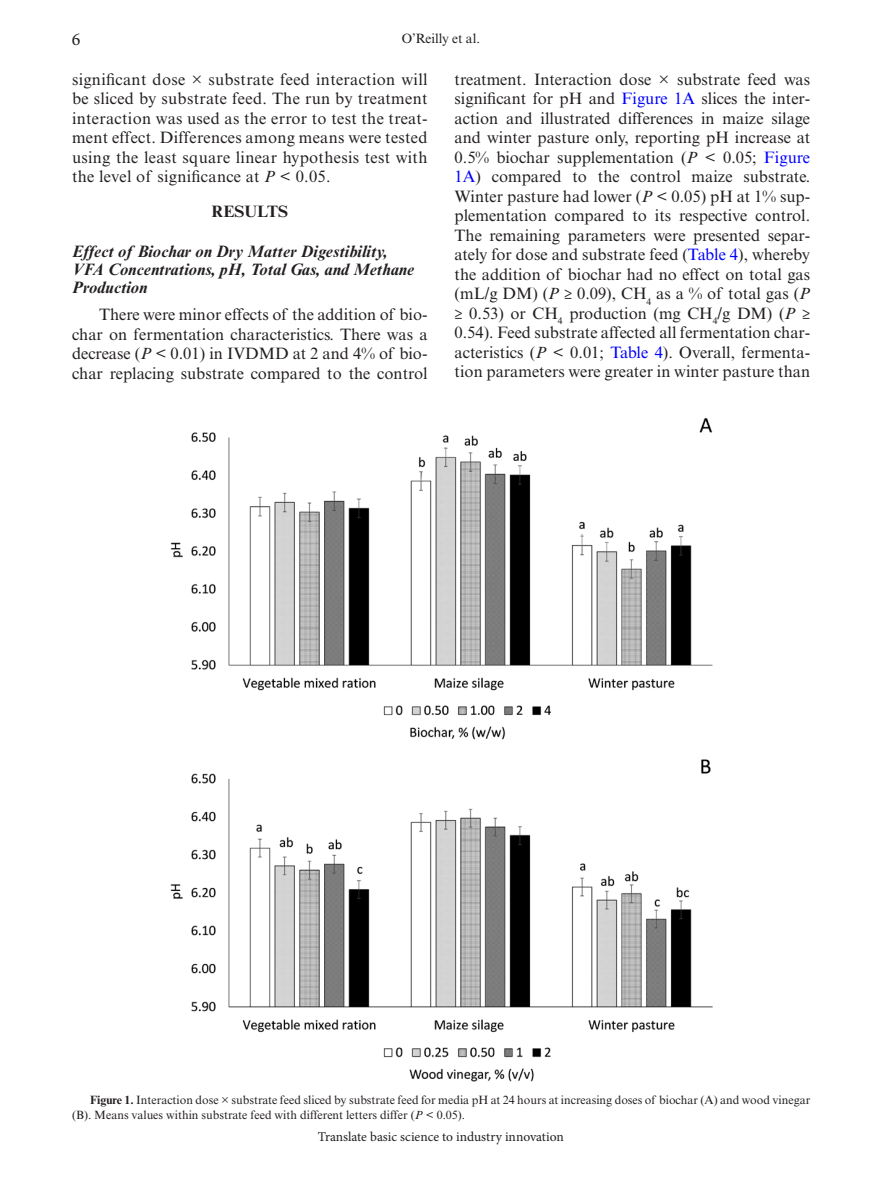
<style>
.page{position:relative;width:891px;height:1188px;background:#fff}
.page>*{position:absolute;margin:0;border:0;box-sizing:border-box;transform-origin:0 0}
.t1{font:18px "Minion Pro";color:#231f20}
.t2{font:16.5px/19.5px "Times New Roman MT Std";color:#231f20;text-align:justify}
.t3{font:italic 700 16.5px/18px "Times New Roman MT Std";color:#231f20}
.t4{font:700 16.5px "Times New Roman MT Std";color:#231f20}
.t5{font:13.5px "Minion Pro";color:#231f20}
.t6{font:13.5px "Times New Roman MT Std";color:#231f20}
.t7{font:12px/15px "Times New Roman MT Std";color:#231f20}
.s1{font-style:italic}
.s2{color:#00f}
.s3{font-weight:700}
</style>
<div class="page">
<img style="left:170px;top:418px;width:542px;height:663px">
<p class="t1" style="left:72px;top:27px;width:10px">6</p>
<p class="t6" style="left:402px;top:30px;width:80px">O’Reilly et al.</p>
<p class="t2" style="left:72px;top:69px;width:357px">significant dose × substrate feed interaction will be sliced by substrate feed. The run by treatment interaction was used as the error to test the treat&shy;ment effect. Differences among means were tested using the least square linear hypothesis test with the level of significance at <span class="s1">P</span> &lt; 0.05.</p>
<p class="t4" style="left:212px;top:201px;width:78px">RESULTS</p>
<p class="t3" style="left:72px;top:242px;width:344px">Effect of Biochar on Dry Matter Digestibility,<br>VFA Concentrations, pH, Total Gas, and Methane<br>Production</p>
<p class="t2" style="left:72px;top:305px;width:357px;text-indent:27px">There were minor effects of the addition of bio&shy;char on fermentation characteristics. There was a decrease (<span class="s1">P</span> &lt; 0.01) in IVDMD at 2 and 4% of bio&shy;char replacing substrate compared to the control</p>
<p class="t2" style="left:454px;top:69px;width:357px">treatment. Interaction dose × substrate feed was significant for pH and <span class="s2">Figure 1A</span> slices the inter&shy;action and illustrated differences in maize silage and winter pasture only, reporting pH increase at 0.5% biochar supplementation (<span class="s1">P</span> &lt; 0.05; <span class="s2">Figure 1A</span>) compared to the control maize substrate.<br>Winter pasture had lower (<span class="s1">P</span> &lt; 0.05) pH at 1% sup&shy;plementation compared to its respective control.<br>The remaining parameters were presented separ&shy;ately for dose and substrate feed (<span class="s2">Table 4</span>), whereby the addition of biochar had no effect on total gas (mL/g DM) (<span class="s1">P</span> ≥ 0.09), CH<sub>4</sub> as a % of total gas (<span class="s1">P </span>≥ 0.53) or CH<sub>4</sub> production (mg CH<sub>4</sub>/g DM) (<span class="s1">P</span> ≥ 0.54). Feed substrate affected all fermentation char&shy;acteristics (<span class="s1">P</span> &lt; 0.01; <span class="s2">Table 4</span>). Overall, fermenta&shy;tion parameters were greater in winter pasture than</p>
<p class="t7" style="left:72px;top:1093px;width:740px;text-indent:18px"><span class="s3">Figure 1.</span> Interaction dose × substrate feed sliced by substrate feed for media pH at 24 hours at increasing doses of biochar (A) and wood vinegar (B). Means values within substrate feed with different letters differ (<span class="s1">P</span> &lt; 0.05).</p>
<p class="t5" style="left:318px;top:1128px;width:247px">Translate basic science to industry innovation</p>
</div>
